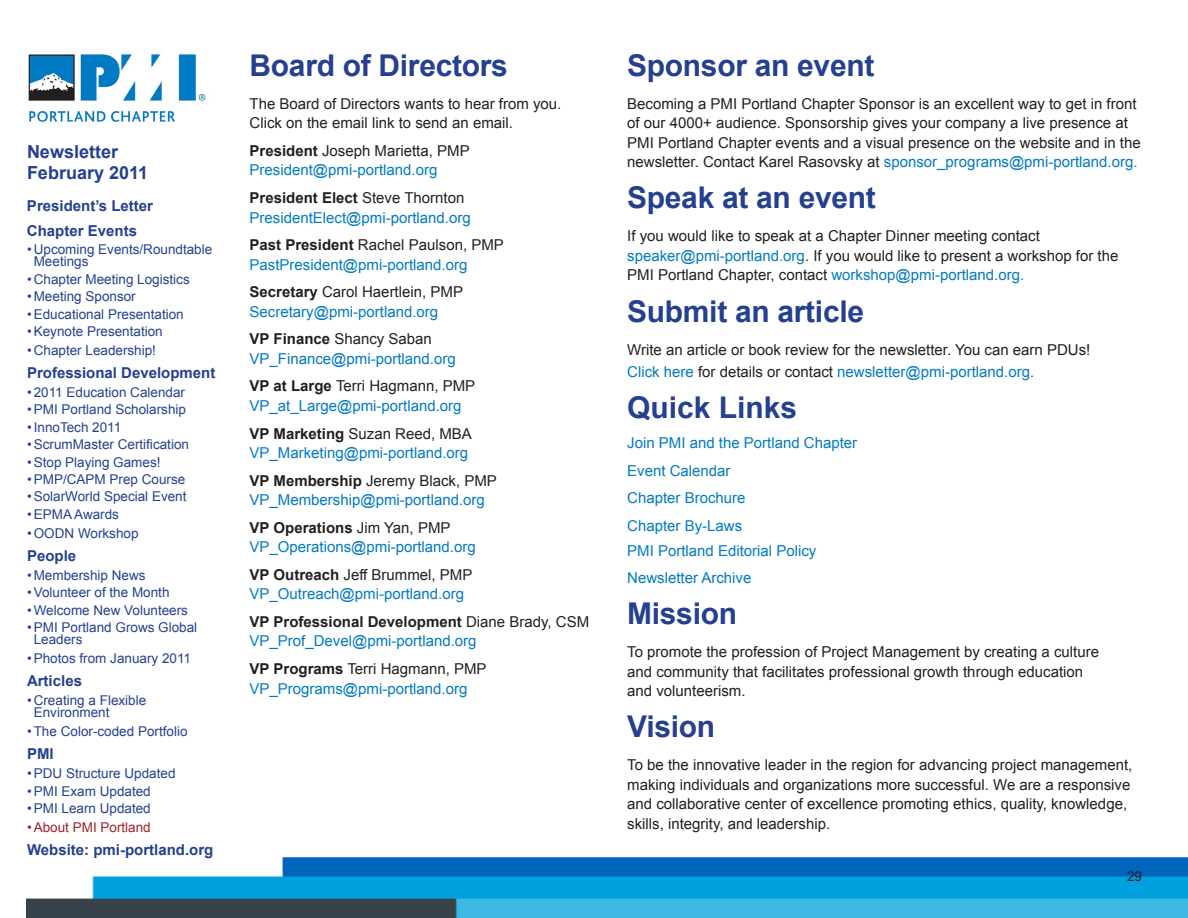
<style>
.page{position:relative;width:1188px;height:918px;background:#fff}
.page>*{position:absolute;margin:0;border:0;box-sizing:border-box;transform-origin:0 0}
.t1{font:700 30px "Arial";letter-spacing:-.01em;color:#25408f}
.t2{font:700 18px/21px "Arial";color:#25408f}
.t3{font:15px/19.5px "Arial";color:#231f20}
.t4{font:15px/19.5px "Arial";color:#007ac2}
.t5{font:700 15px/24.8px "Arial";color:#25408f}
.t6{font:13.5px/12px "Arial";color:#25408f}
.t7{font:13.5px "Arial";color:#9f2127}
.t8{font:13.5px "Arial";color:#231f20}
.s1{font-weight:700;color:#231f20}
.s2{color:#231f20}
.s3{color:#007ac2}
.s4{color:#3961a6}
</style>
<div class="page">
<img style="left:28px;top:54px;width:178px;height:68px">
<img style="left:26px;top:857px;width:1162px;height:61px">
<p class="t2" style="left:27px;top:141px;width:123px">Newsletter<br>February 2011</p>
<p class="t5" style="left:27px;top:194px;width:128px">President’s Letter<br>Chapter Events</p>
<p class="t6" style="left:34px;top:244px;width:180px;text-indent:-7px">• Upcoming Events/Roundtable<br>Meetings</p>
<p class="t6" style="left:27px;top:273px;width:164px">• Chapter Meeting Logistics</p>
<p class="t6" style="left:27px;top:291px;width:110px">• Meeting Sponsor</p>
<p class="t6" style="left:27px;top:308px;width:158px">•Educational Presentation</p>
<p class="t6" style="left:27px;top:325px;width:137px">•Keynote Presentation</p>
<p class="t6" style="left:27px;top:344px;width:131px">• Chapter Leadership!</p>
<p class="t5" style="left:27px;top:361px;width:190px">Professional Development</p>
<p class="t6" style="left:27px;top:386px;width:160px">• 2011 Education Calendar</p>
<p class="t6" style="left:27px;top:404px;width:161px">•PMI Portland Scholarship</p>
<p class="t6" style="left:27px;top:421px;width:96px">•InnoTech 2011</p>
<p class="t6" style="left:27px;top:439px;width:164px">•ScrumMaster Certification</p>
<p class="t6" style="left:27px;top:456px;width:135px">•Stop Playing Games!</p>
<p class="t6" style="left:27px;top:473px;width:160px">•PMP/CAPM Prep Course</p>
<p class="t6" style="left:27px;top:491px;width:161px">•SolarWorld Special Event</p>
<p class="t6" style="left:27px;top:508px;width:94px">•EPMA Awards</p>
<p class="t6" style="left:27px;top:527px;width:113px">•OODN Workshop</p>
<p class="t5" style="left:27px;top:544px;width:51px">People</p>
<p class="t6" style="left:27px;top:569px;width:120px">• Membership News</p>
<p class="t6" style="left:27px;top:587px;width:144px">•Volunteer of the Month</p>
<p class="t6" style="left:27px;top:604px;width:163px">•Welcome New Volunteers</p>
<p class="t6" style="left:34px;top:621px;width:165px;text-indent:-7px">•PMI Portland Grows Global<br>Leaders</p>
<p class="t6" style="left:27px;top:652px;width:166px">•Photos from January 2011</p>
<p class="t5" style="left:27px;top:669px;width:57px">Articles</p>
<p class="t6" style="left:34px;top:694px;width:114px;text-indent:-7px">• Creating a Flexible<br>Environment</p>
<p class="t6" style="left:27px;top:725px;width:162px">•The Color-coded Portfolio</p>
<p class="t5" style="left:27px;top:742px;width:28px">PMI</p>
<p class="t6" style="left:27px;top:768px;width:150px">•PDU Structure Updated</p>
<p class="t6" style="left:27px;top:785px;width:125px">•PMI Exam Updated</p>
<p class="t6" style="left:27px;top:802px;width:125px">•PMI Learn Updated</p>
<p class="t7" style="left:27px;top:818px;width:125px">•About PMI Portland</p>
<p class="t5" style="left:27px;top:838px;width:188px">Website: pmi-portland.org</p>
<h1 class="t1" style="left:250px;top:45px;width:260px">Board of Directors</h1>
<p class="t3" style="left:250px;top:94px;width:313px">The Board of Directors wants to hear from you.<br>Click on the email link to send an email.</p>
<p class="t4" style="left:250px;top:141px;width:222px"><span class="s1">President</span> <span class="s2">Joseph Marietta, PMP<br></span>President@pmi-portland.org</p>
<p class="t4" style="left:250px;top:188px;width:223px"><span class="s1">President Elect</span> <span class="s2">Steve Thornton<br></span>PresidentElect@pmi-portland.org</p>
<p class="t4" style="left:250px;top:235px;width:256px"><span class="s1">Past President</span> <span class="s2">Rachel Paulson, PMP<br></span>PastPresident@pmi-portland.org</p>
<p class="t4" style="left:250px;top:282px;width:215px"><span class="s1">Secretary</span> <span class="s2">Carol Haertlein, PMP<br></span>Secretary@pmi-portland.org</p>
<p class="t4" style="left:250px;top:329px;width:208px"><span class="s1">VP Finance</span> <span class="s2">Shancy Saban<br></span>VP_Finance@pmi-portland.org</p>
<p class="t4" style="left:250px;top:377px;width:227px"><span class="s1">VP at Large</span> <span class="s2">Terri Hagmann, PMP<br></span>VP_at_Large@pmi-portland.org</p>
<p class="t4" style="left:250px;top:424px;width:224px"><span class="s1">VP Marketing</span> <span class="s2">Suzan Reed, MBA<br></span>VP_Marketing@pmi-portland.org</p>
<p class="t4" style="left:250px;top:471px;width:249px"><span class="s1">VP Membership</span> <span class="s2">Jeremy Black, PMP<br></span>VP_Membership@pmi-portland.org</p>
<p class="t4" style="left:250px;top:518px;width:228px"><span class="s1">VP Operations</span> <span class="s2">Jim Yan, PMP<br></span>VP_Operations@pmi-portland.org</p>
<p class="t4" style="left:250px;top:565px;width:224px"><span class="s1">VP Outreach</span> <span class="s2">Jeff Brummel, PMP<br></span>VP_Outreach@pmi-portland.org</p>
<p class="t4" style="left:250px;top:612px;width:341px"><span class="s1">VP Professional Development</span> <span class="s2">Diane Brady, CSM<br></span>VP_Prof_Devel@pmi-portland.org</p>
<p class="t4" style="left:250px;top:659px;width:239px"><span class="s1">VP Programs</span> <span class="s2">Terri Hagmann, PMP<br></span>VP_Programs@pmi-portland.org</p>
<h1 class="t1" style="left:627px;top:45px;width:249px">Sponsor an event</h1>
<p class="t3" style="left:627px;top:94px;width:515px">Becoming a PMI Portland Chapter Sponsor is an excellent way to get in front of our 4000+ audience. Sponsorship gives your company a live presence at PMI Portland Chapter events and a visual presence on the website and in the newsletter. Contact Karel Rasovsky at <span class="s3">sponsor_programs@pmi-portland.org.</span></p>
<h1 class="t1" style="left:627px;top:178px;width:250px">Speak at an event</h1>
<p class="t3" style="left:627px;top:227px;width:493px">If you would like to speak at a Chapter Dinner meeting contact <span class="s3">speaker@pmi-portland.org</span>. If you would like to present a workshop for the<br>PMI Portland Chapter, contact <span class="s3">workshop@pmi-portland.org.</span></p>
<h1 class="t1" style="left:627px;top:291px;width:238px">Submit an article</h1>
<p class="t3" style="left:627px;top:338px;width:465px;line-height:22.5px">Write an article or book review for the newsletter. You can earn PDUs!<br><span class="s3">Click here</span> for details or contact <span class="s3">newsletter@pmi-portland.org</span><span class="s4">.</span></p>
<h1 class="t1" style="left:627px;top:388px;width:172px">Quick Links</h1>
<p class="t4" style="left:627px;top:429px;width:232px;line-height:27.6px">Join PMI and the Portland Chapter<br>Event Calendar<br>Chapter Brochure<br>Chapter By-Laws</p>
<p class="t4" style="left:627px;top:537px;width:191px;line-height:27.6px">PMI Portland Editorial Policy<br>Newsletter Archive</p>
<h1 class="t1" style="left:627px;top:594px;width:111px">Mission</h1>
<p class="t3" style="left:627px;top:642px;width:473px">To promote the profession of Project Management by creating a culture and community that facilitates professional growth through education and volunteerism.</p>
<h1 class="t1" style="left:627px;top:707px;width:89px">Vision</h1>
<p class="t3" style="left:627px;top:755px;width:507px">To be the innovative leader in the region for advancing project management, making individuals and organizations more successful. We are a responsive and collaborative center of excellence promoting ethics, quality, knowledge, skills, integrity, and leadership.</p>
<p class="t8" style="left:1127px;top:868px;width:16px">29</p>
</div>
